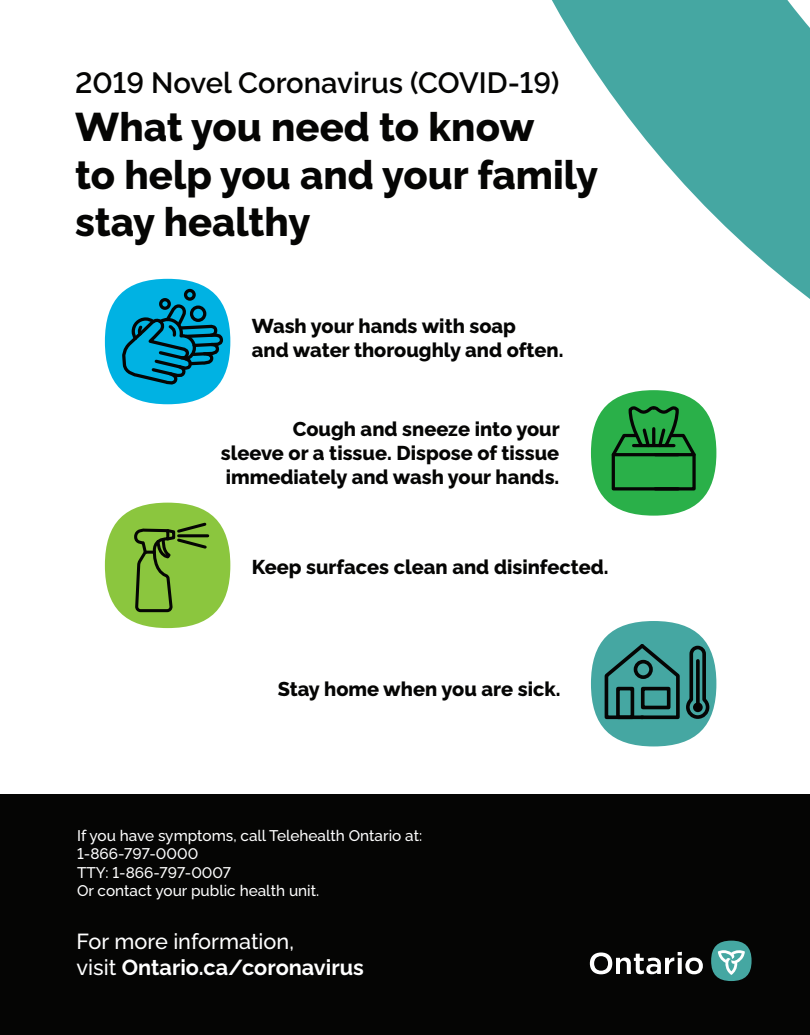
<style>
.page{position:relative;width:810px;height:1035px;background:#fff}
.page>*{position:absolute;margin:0;border:0;box-sizing:border-box;transform-origin:0 0}
.t1{font:800 39.88px/47.9px "Algomabeta";color:#050504}
.t2{font:600 29.12px "Algomabeta";color:#050504}
.t3{font:500 21.75px/26px "Algomabeta";color:#fff}
.t4{font:800 20px/23.9px "Algomabeta";color:#050504}
.t5{font:500 15.38px/18.4px "Algomabeta";color:#fff}
.s1{font-weight:700}
</style>
<div class="page">
<svg style="left:106px;top:0;width:704px;height:326px"></svg>
<div style="left:105px;top:279px;width:125px;height:125px;background:#00b2e3;border-radius:50%"></div>
<div style="left:591px;top:390px;width:125px;height:126px;background:#2ab049;border-radius:50%"></div>
<div style="left:105px;top:503px;width:125px;height:125px;background:#8bc63e;border-radius:50%"></div>
<div style="left:591px;top:621px;width:125px;height:125px;background:#45a7a2;border-radius:50%"></div>
<svg style="left:120px;top:264px;width:103px;height:125px"></svg>
<svg style="left:608px;top:405px;width:92px;height:86px"></svg>
<hr style="left:652px;top:429px;width:3px;height:16px;background:#050504">
<svg style="left:134px;top:522px;width:75px;height:92px"></svg>
<svg style="left:603px;top:641px;width:108px;height:80px"></svg>
<div style="left:616px;top:687px;width:18px;height:32px;border:4px solid #050504"></div>
<div style="left:641px;top:687px;width:30px;height:22px;border:4px solid #050504"></div>
<div style="left:634px;top:660px;width:19px;height:19px;border:4px solid #050504;border-radius:50%"></div>
<div style="left:0;top:794px;width:810px;height:241px;background:#050504"></div>
<div style="left:711px;top:941px;width:41px;height:40px;background:#45a7a2;border-radius:50%"></div>
<svg style="left:718px;top:950px;width:27px;height:25px"></svg>
<svg style="left:590px;top:952px;width:113px;height:22px"></svg>
<h2 class="t2" style="left:75px;top:60px;width:486px">2019 Novel Coronavirus (COVID-19)</h2>
<h1 class="t1" style="left:75px;top:99px;width:525px">What you need to know<br>to help you and your family stay healthy</h1>
<p class="t4" style="left:252px;top:312px;width:313px">Wash your hands with soap<br>and water thoroughly and often.</p>
<p class="t4" style="left:221px;top:415px;width:340px;text-align:justify;text-indent:72px">Cough and sneeze into your sleeve or a tissue. Dispose of tissue immediately and wash your hands.</p>
<p class="t4" style="left:252px;top:553px;width:358px">Keep surfaces clean and disinfected.</p>
<p class="t4" style="left:278px;top:675px;width:284px">Stay home when you are sick.</p>
<p class="t5" style="left:77px;top:825px;width:347px">If you have symptoms, call Telehealth Ontario at:<br>1-866-797-0000<br>TTY: 1-866-797-0007<br>Or contact your public health unit.</p>
<p class="t3" style="left:77px;top:926px;width:289px">For more information,<br>visit <span class="s1">Ontario.ca/coronavirus</span></p>
</div>
